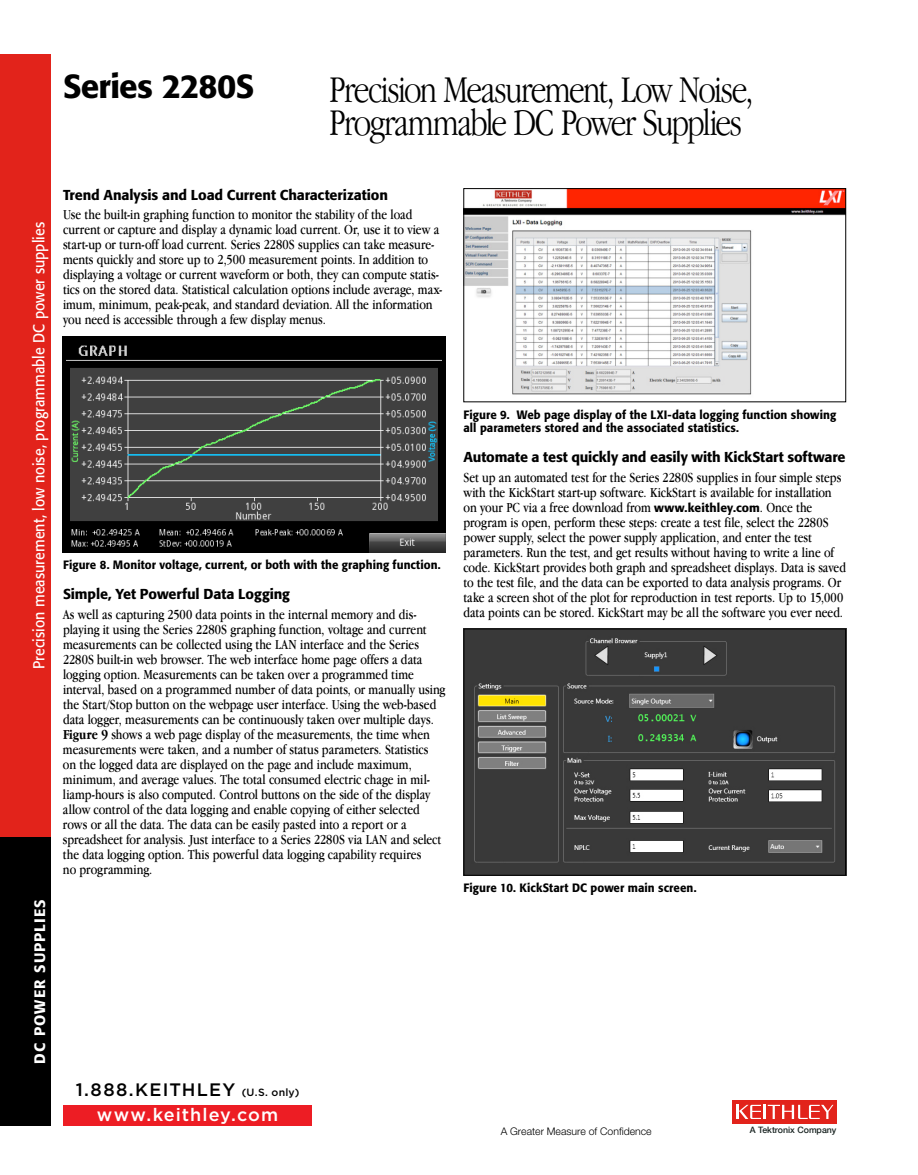
<style>
.page{position:relative;width:918px;height:1175px;background:#fff}
.page>*{position:absolute;margin:0;border:0;box-sizing:border-box;transform-origin:0 0}
.t1{font:300 condensed 39px/33px "Garamond IT Cby BT";letter-spacing:-.04em;color:#000}
.t2{font:500 33px "Formata";letter-spacing:-.02em;color:#000}
.t3{font:500 18px "Gotham";letter-spacing:.065em;color:#000}
.t4{font:500 18px "Gotham";letter-spacing:.06em;color:#fff}
.t5{font:15.75px "Formata";color:#fff;scale:.9 1}
.t6{font:500 15px "Formata";letter-spacing:.07em;color:#fff}
.t7{font:condensed 14.25px/15px "Garamond IT Cby BT";color:#000}
.t8{font:500 14.25px "Formata";letter-spacing:-.005em;color:#000}
.t9{font:500 12px/13.5px "Formata";letter-spacing:.005em;color:#000;scale:.95 1}
.t10{font:300 10.5px "Helvetica Neue";color:#000}
.t11{font:500 8.85px "Helvetica Neue";color:#182321}
.s1{font-weight:700}
.s2{font-size:10.5px}
.s3{font-family:"Formata";font-weight:500;font-stretch:normal;font-size:12px}
</style>
<div class="page">
<div style="left:0;top:54px;width:51px;height:783px;background:#e2231b"></div>
<div style="left:0;top:837px;width:51px;height:288px;background:#000"></div>
<div style="left:63px;top:1104px;width:249px;height:21px;background:#ed1d24"></div>
<div style="left:732px;top:1100px;width:105px;height:23px;background:#e2231b"></div>
<hr style="left:763px;top:1104px;width:3px;height:15px;background:#fff">
<svg style="left:737px;top:1104px;width:24px;height:15px"></svg>
<svg style="left:768px;top:1104px;width:65px;height:15px"></svg>
<img style="left:63px;top:336px;width:382px;height:217px">
<img style="left:463px;top:188px;width:381px;height:214px">
<div style="left:464px;top:188px;width:382px;height:214px;border:1px solid #000"></div>
<img style="left:465px;top:630px;width:379px;height:243px">
<div style="left:463px;top:628px;width:383px;height:247px;border:1px solid #000"></div>
<h2 class="t2" style="left:63px;top:66px;width:193px">Series 2280S</h2>
<h1 class="t1" style="left:329px;top:73px;width:426px">Precision Measurement, Low Noise,<br>Programmable DC Power Supplies</h1>
<p class="t5" style="left:29px;top:669px;width:498px;rotate:-90deg">Precision measurement, low noise, programmable DC power supplies</p>
<p class="t6" style="left:30px;top:1063px;width:166px;rotate:-90deg">DC POWER SUPPLIES</p>
<p class="t8" style="left:63px;top:186px;width:327px">Trend Analysis and Load Current Characterization</p>
<p class="t7" style="left:63px;top:207px;width:381px">Use the built-in graphing function to monitor the stability of the load current or capture and display a dynamic load current. Or, use it to view a start-up or turn-off load current. Series 2280S supplies can take measure&shy;ments quickly and store up to 2,500 measurement points. In addition to displaying a voltage or current waveform or both, they can compute statis&shy;tics on the stored data. Statistical calculation options include average, max&shy;imum, minimum, peak-peak, and standard deviation. All the information you need is accessible through a few display menus.</p>
<p class="t9" style="left:63px;top:558px;width:399px">Figure 8. Monitor voltage, current, or both with the graphing function.</p>
<p class="t8" style="left:63px;top:585px;width:229px">Simple, Yet Powerful Data Logging</p>
<p class="t7" style="left:63px;top:607px;width:384px">As well as capturing 2500 data points in the internal memory and dis&shy;playing it using the Series 2280S graphing function, voltage and current measurements can be collected using the LAN interface and the Series 2280S built-in web browser. The web interface home page offers a data logging option. Measurements can be taken over a programmed time interval, based on a programmed number of data points, or manually using the Start/Stop button on the webpage user interface. Using the web-based data logger, measurements can be continuously taken over multiple days.<br><span class="s1">Figure 9</span> shows a web page display of the measurements, the time when measurements were taken, and a number of status parameters. Statistics<br>on the logged data are displayed on the page and include maximum, minimum, and average values. The total consumed electric chage in mil&shy;liamp-hours is also computed. Control buttons on the side of the display allow control of the data logging and enable copying of either selected rows or all the data. The data can be easily pasted into a report or a spreadsheet for analysis. Just interface to a Series 2280S via LAN and select the data logging option. This powerful data logging capability requires<br>no programming.</p>
<p class="t3" style="left:76px;top:1079px;width:225px">1.888.KEITHLEY <span class="s2">(U.S. only)</span></p>
<p class="t4" style="left:97px;top:1104px;width:183px">www.keithley.com</p>
<p class="t9" style="left:464px;top:407px;width:394px">Figure 9. Web page display of the LXI-data logging function showing all parameters stored and the associated statistics.</p>
<p class="t8" style="left:464px;top:448px;width:384px">Automate a test quickly and easily with KickStart software</p>
<p class="t7" style="left:463px;top:469px;width:384px">Set up an automated test for the Series 2280S supplies in four simple steps with the KickStart start-up software. KickStart is available for installation on your PC via a free download from <span class="s3">www.keithley.com</span>. Once the program is open, perform these steps: create a test file, select the 2280S power supply, select the power supply application, and enter the test parameters. Run the test, and get results without having to write a line of code. KickStart provides both graph and spreadsheet displays. Data is saved to the test file, and the data can be exported to data analysis programs. Or take a screen shot of the plot for reproduction in test reports. Up to 15,000 data points can be stored. KickStart may be all the software you ever need.</p>
<p class="t9" style="left:464px;top:881px;width:247px">Figure 10. KickStart DC power main screen.</p>
<p class="t10" style="left:501px;top:1125px;width:152px">A Greater Measure of Confidence</p>
<p class="t11" style="left:750px;top:1122px;width:88px">A Tektronix Company</p>
</div>
